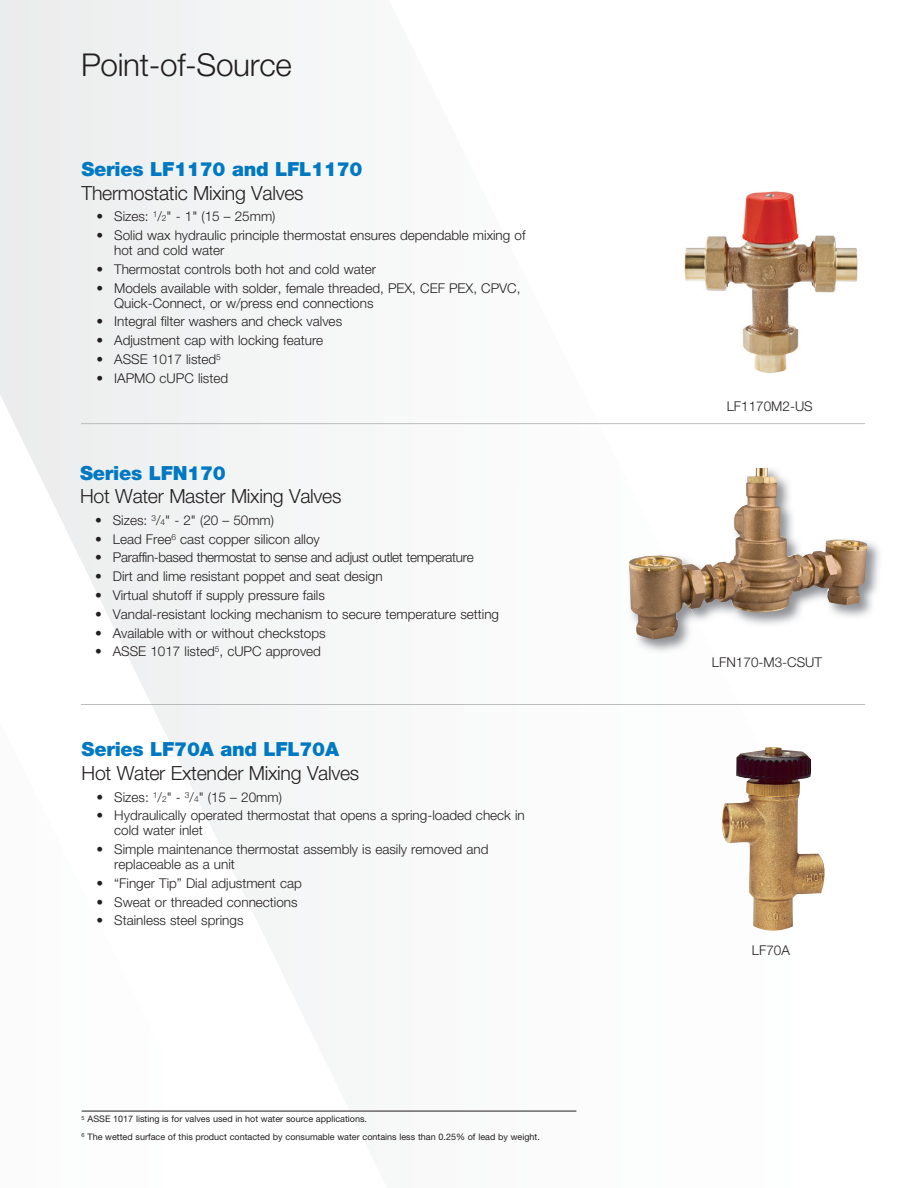
<style>
.page{position:relative;width:918px;height:1188px;background:#fff}
.page>*{position:absolute;margin:0;border:0;box-sizing:border-box;transform-origin:0 0}
.t1{font:300 31.5px "Helvetica Neue LT Std";letter-spacing:-.01em;color:#231f20}
.t2{font:300 19.5px "Helvetica Neue LT Std";letter-spacing:-.015em;color:#231f20}
.t3{font:900 19.5px "Helvetica Neue LT Std";letter-spacing:-.015em;color:#0079c2}
.t4{font:300 13.5px/15px "Helvetica Neue LT Std";color:#231f20}
.t5{font:300 13.5px "Helvetica Neue LT Std";letter-spacing:-.025em;color:#231f20}
.t6{font:9px/17.5px "Helvetica Neue LT Std";color:#231f20}
.s1{font-size:8.4px}
</style>
<div class="page">
<img style="left:684px;top:191px;width:174px;height:182px">
<img style="left:722px;top:747px;width:103px;height:184px">
<img style="left:868px;top:542px;width:12px;height:71px">
<img style="left:628px;top:468px;width:240px;height:172px">
<hr style="left:82px;top:1111px;width:494px;height:1px;background:#231f20">
<hr style="left:599px;top:423px;width:266px;height:1px;background:#a7a8ac">
<img style="left:81px;top:423px;width:518px;height:1px">
<hr style="left:738px;top:704px;width:127px;height:1px;background:#a7a8ac">
<hr style="left:81px;top:704px;width:71px;height:1px;background:#a7a8ac">
<img style="left:151px;top:704px;width:588px;height:1px">
<h1 class="t1" style="left:81px;top:46px;width:212px">Point-of-Source</h1>
<h2 class="t3" style="left:82px;top:157px;width:282px">Series LF1170 and LFL1170</h2>
<h2 class="t2" style="left:82px;top:181px;width:224px">Thermostatic Mixing Valves</h2>
<p class="t4" style="left:97px;top:209px;width:180px">• Sizes: <sup>1</sup>/<span class="s1">2</span>" - 1" (15 – 25mm)</p>
<p class="t4" style="left:114px;top:227px;width:413px;text-indent:-18px">• Solid wax hydraulic principle thermostat ensures dependable mixing of hot and cold water</p>
<p class="t4" style="left:97px;top:261px;width:281px">• Thermostat controls both hot and cold water</p>
<p class="t4" style="left:114px;top:280px;width:408px;text-indent:-18px">• Models available with solder, female threaded, PEX, CEF PEX, CPVC,<br>Quick-Connect, or w/press end connections</p>
<p class="t4" style="left:97px;top:314px;width:247px">• Integral filter washers and check valves</p>
<p class="t4" style="left:97px;top:333px;width:228px">• Adjustment cap with locking feature</p>
<p class="t4" style="left:97px;top:351px;width:126px">• ASSE 1017 listed<sup>5</sup></p>
<p class="t4" style="left:97px;top:370px;width:133px">• IAPMO cUPC listed</p>
<h2 class="t3" style="left:80px;top:461px;width:147px">Series LFN170</h2>
<h2 class="t2" style="left:80px;top:484px;width:263px">Hot Water Master Mixing Valves</h2>
<p class="t4" style="left:95px;top:512px;width:180px">• Sizes: <sup>3</sup>/<span class="s1">4</span>" - 2" (20 – 50mm)</p>
<p class="t4" style="left:95px;top:531px;width:226px">• Lead Free<sup>6</sup> cast copper silicon alloy</p>
<p class="t5" style="left:95px;top:549px;width:380px">• Paraffin-based thermostat to sense and adjust outlet temperature</p>
<p class="t4" style="left:95px;top:569px;width:289px">• Dirt and lime resistant poppet and seat design</p>
<p class="t4" style="left:95px;top:587px;width:231px">• Virtual shutoff if supply pressure fails</p>
<p class="t4" style="left:95px;top:606px;width:405px">• Vandal-resistant locking mechanism to secure temperature setting</p>
<p class="t4" style="left:95px;top:625px;width:232px">• Available with or without checkstops</p>
<p class="t4" style="left:95px;top:644px;width:227px">• ASSE 1017 listed<sup>5</sup>, cUPC approved</p>
<h2 class="t3" style="left:82px;top:738px;width:259px">Series LF70A and LFL70A</h2>
<h2 class="t2" style="left:82px;top:761px;width:279px">Hot Water Extender Mixing Valves</h2>
<p class="t4" style="left:97px;top:789px;width:187px">• Sizes: <sup>1</sup>/<span class="s1">2</span>" - <sup>3</sup>/<span class="s1">4</span>" (15 – 20mm)</p>
<p class="t4" style="left:114px;top:808px;width:412px;text-indent:-18px">• Hydraulically operated thermostat that opens a spring-loaded check in cold water inlet</p>
<p class="t4" style="left:114px;top:842px;width:376px;text-indent:-18px">• Simple maintenance thermostat assembly is easily removed and replaceable as a unit</p>
<p class="t4" style="left:97px;top:875px;width:207px">• “Finger Tip” Dial adjustment cap</p>
<p class="t4" style="left:97px;top:894px;width:203px">• Sweat or threaded connections</p>
<p class="t4" style="left:97px;top:913px;width:148px">• Stainless steel springs</p>
<p class="t6" style="left:82px;top:1110px;width:460px"><sup>5</sup> ASSE 1017 listing is for valves used in hot water source applications.<br><sup>6</sup> The wetted surface of this product contacted by consumable water contains less than 0.25% of lead by weight.</p>
<p class="t4" style="left:727px;top:398px;width:88px">LF1170M2-US</p>
<p class="t4" style="left:712px;top:654px;width:112px">LFN170-M3-CSUT</p>
<p class="t4" style="left:752px;top:942px;width:40px">LF70A</p>
</div>
